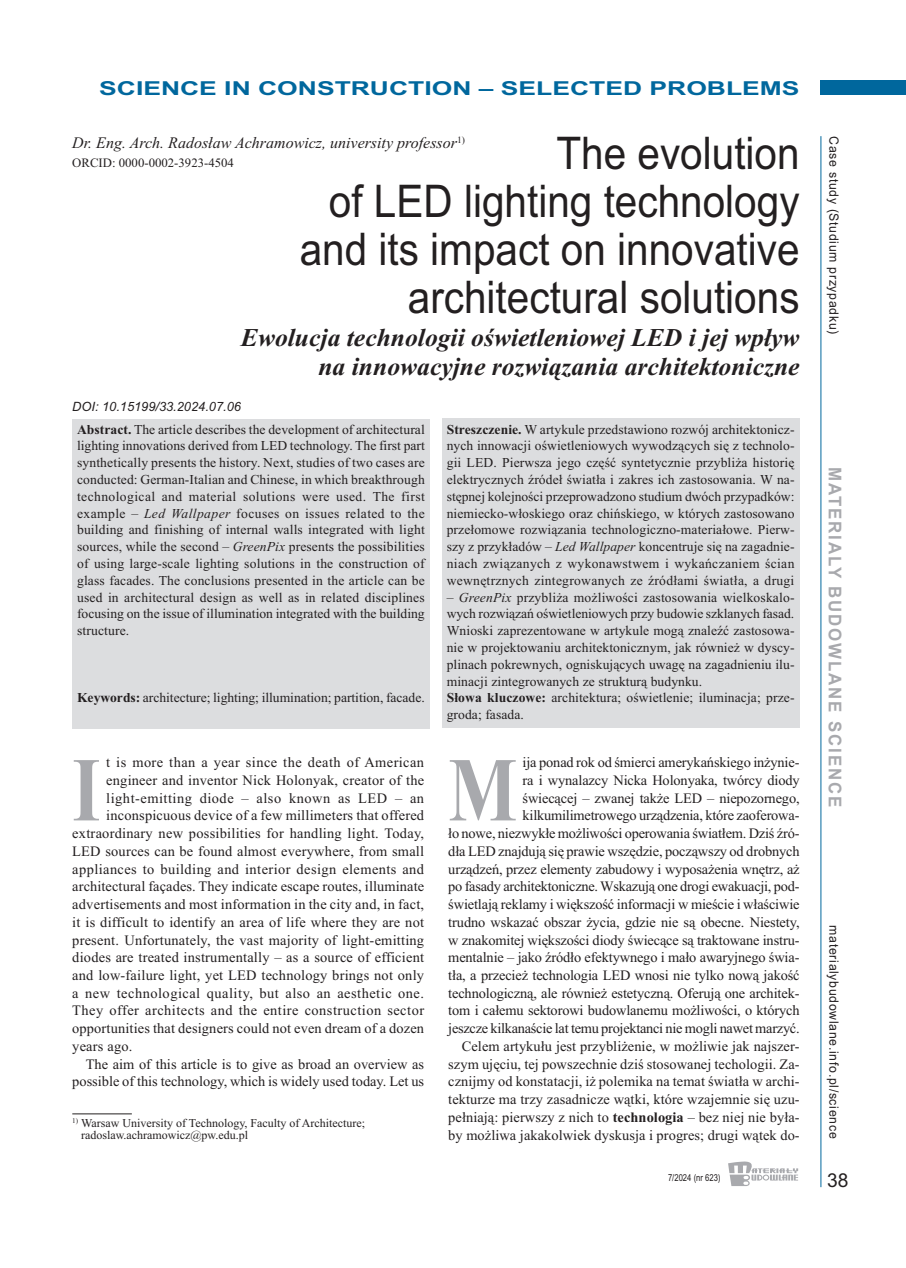
<style>
.page{position:relative;width:906px;height:1268px;background:#fff}
.page>*{position:absolute;margin:0;border:0;box-sizing:border-box;transform-origin:0 0}
.t1{font:700 91.05px "Times New Roman";color:#a8a9ad;scale:.8 1}
.t2{font:45px/48px "Arial";color:#231f20;text-align:right;scale:.9 1}
.t3{font:italic 700 25.65px/28.7px "Times New Roman";color:#231f20;text-align:right}
.t4{font:700 19.2px "Arial";color:#00679d;scale:1.38 1}
.t5{font:19.2px "Arial";color:#231f20}
.t6{font:700 17.55px "Arial";letter-spacing:.11em;color:#a8a9ad;scale:.96 1}
.t7{font:italic 16.05px "Times New Roman";color:#231f20}
.t8{font:14.4px/17.7px "Times New Roman";letter-spacing:.005em;color:#231f20;text-align:right}
.t9{font:14.4px "Times New Roman";letter-spacing:.035em;color:#231f20}
.t10{font:14.4px "Times New Roman";letter-spacing:.03em;color:#231f20}
.t11{font:13.65px/16.8px "Times New Roman";letter-spacing:.005em;color:#231f20;text-align:justify}
.t12{font:12.75px "Arial";letter-spacing:.055em;color:#231f20;scale:.96 1}
.t13{font:italic 12.75px "Arial";color:#231f20}
.t14{font:12.75px "Times New Roman";color:#231f20}
.t15{font:12px/12.8px "Times New Roman";color:#231f20}
.t16{font:9.6px "Arial";color:#231f20;scale:.8 1}
.s1{font-weight:700}
.s2{font-style:italic}
</style>
<div class="page">
<div style="left:821px;top:81px;width:85px;height:14px;background:#00679d"></div>
<hr style="left:820px;top:136px;width:1px;height:1050px;background:#00679d">
<svg style="left:728px;top:1161px;width:70px;height:24px"></svg>
<hr style="left:72px;top:1113px;width:60px;height:1px;background:#231f20">
<div style="left:72px;top:418px;width:357px;height:310px;background:#dcdddf"></div>
<div style="left:442px;top:418px;width:357px;height:310px;background:#dcdddf"></div>
<h3 class="t4" style="left:99px;top:77px;width:509px">SCIENCE IN CONSTRUCTION – SELECTED PROBLEMS</h3>
<p class="t7" style="left:72px;top:133px;width:394px">Dr. Eng. Arch. Radosław Achramowicz, university professor<sup>1)</sup></p>
<p class="t14" style="left:72px;top:155px;width:163px">ORCID: 0000-0002-3923-4504</p>
<h2 class="t2" style="left:300px;top:129px;width:557px">The evolution<br>of LED lighting technology and its impact on innovative architectural solutions</h2>
<h3 class="t3" style="left:241px;top:323px;width:560px">Ewolucja technologii oświetleniowej LED i jej wpływ na innowacyjne rozwiązania architektoniczne</h3>
<p class="t13" style="left:72px;top:399px;width:170px">DOI: 10.15199/33.2024.07.06</p>
<p class="t11" style="left:77px;top:420px;width:349px"><span class="s1">Abstract.</span> The article describes the development of architectural lighting innovations derived from LED technology. The first part synthetically presents the history. Next, studies of two cases are conducted: German-Italian and Chinese, in which breakthrough technological and material solutions were used. The first example – <span class="s2">Led Wallpaper</span> focuses on issues related to the building and finishing of internal walls integrated with light sources, while the second – <span class="s2">GreenPix</span> presents the possibilities of using large-scale lighting solutions in the construction of glass facades. The conclusions presented in the article can be used in architectural design as well as in related disciplines focusing on the issue of illumination integrated with the building structure.</p>
<p class="t11" style="left:77px;top:689px;width:349px"><span class="s1">Keywords:</span> architecture; lighting; illumination; partition, facade.</p>
<h1 class="t1" style="left:72px;top:735px;width:37px">I</h1>
<p class="t10" style="left:106px;top:753px;width:319px">t is more than a year since the death of American</p>
<p class="t8" style="left:106px;top:771px;width:319px">engineer and inventor Nick Holonyak, creator of the</p>
<p class="t9" style="left:106px;top:789px;width:319px">light-emitting diode – also known as LED – an</p>
<p class="t8" style="left:106px;top:806px;width:319px">inconspicuous device of a few millimeters that offered</p>
<p class="t8" style="left:72px;top:824px;width:353px">extraordinary new possibilities for handling light. Today,</p>
<p class="t8" style="left:72px;top:841px;width:353px">LED sources can be found almost everywhere, from small</p>
<p class="t10" style="left:72px;top:860px;width:353px">appliances to building and interior design elements and</p>
<p class="t8" style="left:72px;top:877px;width:353px">architectural façades. They indicate escape routes, illuminate</p>
<p class="t8" style="left:72px;top:895px;width:353px">advertisements and most information in the city and, in fact,</p>
<p class="t8" style="left:72px;top:912px;width:353px">it is difficult to identify an area of life where they are not</p>
<p class="t8" style="left:72px;top:930px;width:353px">present. Unfortunately, the vast majority of light-emitting</p>
<p class="t8" style="left:72px;top:948px;width:353px">diodes are treated instrumentally – as a source of efficient</p>
<p class="t8" style="left:72px;top:965px;width:353px">and low-failure light, yet LED technology brings not only</p>
<p class="t9" style="left:72px;top:984px;width:353px">a new technological quality, but also an aesthetic one.</p>
<p class="t9" style="left:72px;top:1001px;width:353px">They offer architects and the entire construction sector</p>
<p class="t8" style="left:72px;top:1019px;width:353px">opportunities that designers could not even dream of a dozen</p>
<p class="t8" style="left:72px;top:1036px;width:62px">years ago.</p>
<p class="t8" style="left:86px;top:1054px;width:340px">The aim of this article is to give as broad an overview as</p>
<p class="t8" style="left:72px;top:1072px;width:353px">possible of this technology, which is widely used today. Let us</p>
<p class="t15" style="left:81px;top:1115px;width:285px;text-indent:-9px"><sup>1)</sup> Warsaw University of Technology, Faculty of Architecture; radoslaw.achramowicz@pw.edu.pl</p>
<p class="t11" style="left:447px;top:420px;width:349px"><span class="s1">Streszczenie.</span> W artykule przedstawiono rozwój architektonicz&shy;nych innowacji oświetleniowych wywodzących się z technolo&shy;gii LED. Pierwsza jego część syntetycznie przybliża historię elektrycznych źródeł światła i zakres ich zastosowania. W na&shy;stępnej kolejności przeprowadzono studium dwóch przypadków: niemiecko-włoskiego oraz chińskiego, w których zastosowano przełomowe rozwiązania technologiczno-materiałowe. Pierw&shy;szy z przykładów – <span class="s2">Led Wallpaper</span> koncentruje się na zagadnie&shy;niach związanych z wykonawstwem i wykańczaniem ścian wewnętrznych zintegrowanych ze źródłami światła, a drugi</p>
<p class="t11" style="left:447px;top:588px;width:349px;text-align:left">– <span class="s2">GreenPix</span> przybliża możliwości zastosowania wielkoskalo&shy;wych rozwiązań oświetleniowych przy budowie szklanych fasad.<br>Wnioski zaprezentowane w artykule mogą znaleźć zastosowa&shy;nie w projektowaniu architektonicznym, jak również w dyscy&shy;plinach pokrewnych, ogniskujących uwagę na zagadnieniu ilu&shy;minacji zintegrowanych ze strukturą budynku.<br><span class="s1">Słowa kluczowe:</span> architektura; oświetlenie; iluminacja; prze&shy;groda; fasada.</p>
<p class="t8" style="left:448px;top:753px;width:353px">ija ponad rok od śmierci amerykańskiego inżynie-<br>ra i wynalazcy Nicka Holonyaka, twórcy diody<br>świecącej – zwanej także LED – niepozornego, kilkumilimetrowego urządzenia, które zaoferowa-<br>ło nowe, niezwykłe możliwości operowania światłem. Dziś źró&shy;dła LED znajdują się prawie wszędzie, począwszy od drobnych urządzeń, przez elementy zabudowy i wyposażenia wnętrz, aż po fasady architektoniczne. Wskazują one drogi ewakuacji, pod&shy;świetlają reklamy i większość informacji w mieście i właściwie trudno wskazać obszar życia, gdzie nie są obecne. Niestety, w znakomitej większości diody świecące są traktowane instru&shy;mentalnie – jako źródło efektywnego i mało awaryjnego świa&shy;tła, a przecież technologia LED wnosi nie tylko nową jakość technologiczną, ale również estetyczną. Oferują one architek&shy;tom i całemu sektorowi budowlanemu możliwości, o których jeszcze kilkanaście lat temu projektanci nie mogli nawet marzyć.<br>Celem artykułu jest przybliżenie, w możliwie jak najszer&shy;szym ujęciu, tej powszechnie dziś stosowanej techologii. Za&shy;cznijmy od konstatacji, iż polemika na temat światła w archi&shy;tekturze ma trzy zasadnicze wątki, które wzajemnie się uzu&shy;pełniają: pierwszy z nich to <span class="s1">technologia</span> – bez niej nie była&shy;by możliwa jakakolwiek dyskusja i progres; drugi wątek do-</p>
<h1 class="t1" style="left:448px;top:735px;width:87px">M</h1>
<p class="t16" style="left:668px;top:1171px;width:67px">7/2024 (nr 623)</p>
<p class="t12" style="left:841px;top:136px;width:208px;rotate:90deg">Case study (Studium przypadku)</p>
<p class="t6" style="left:845px;top:467px;width:356px;rotate:90deg">MATERIALY BUDOWLANE SCIENCE</p>
<p class="t12" style="left:841px;top:925px;width:223px;rotate:90deg">materialybudowlane.info.pl/science</p>
<h3 class="t5" style="left:827px;top:1168px;width:23px">38</h3>
</div>
